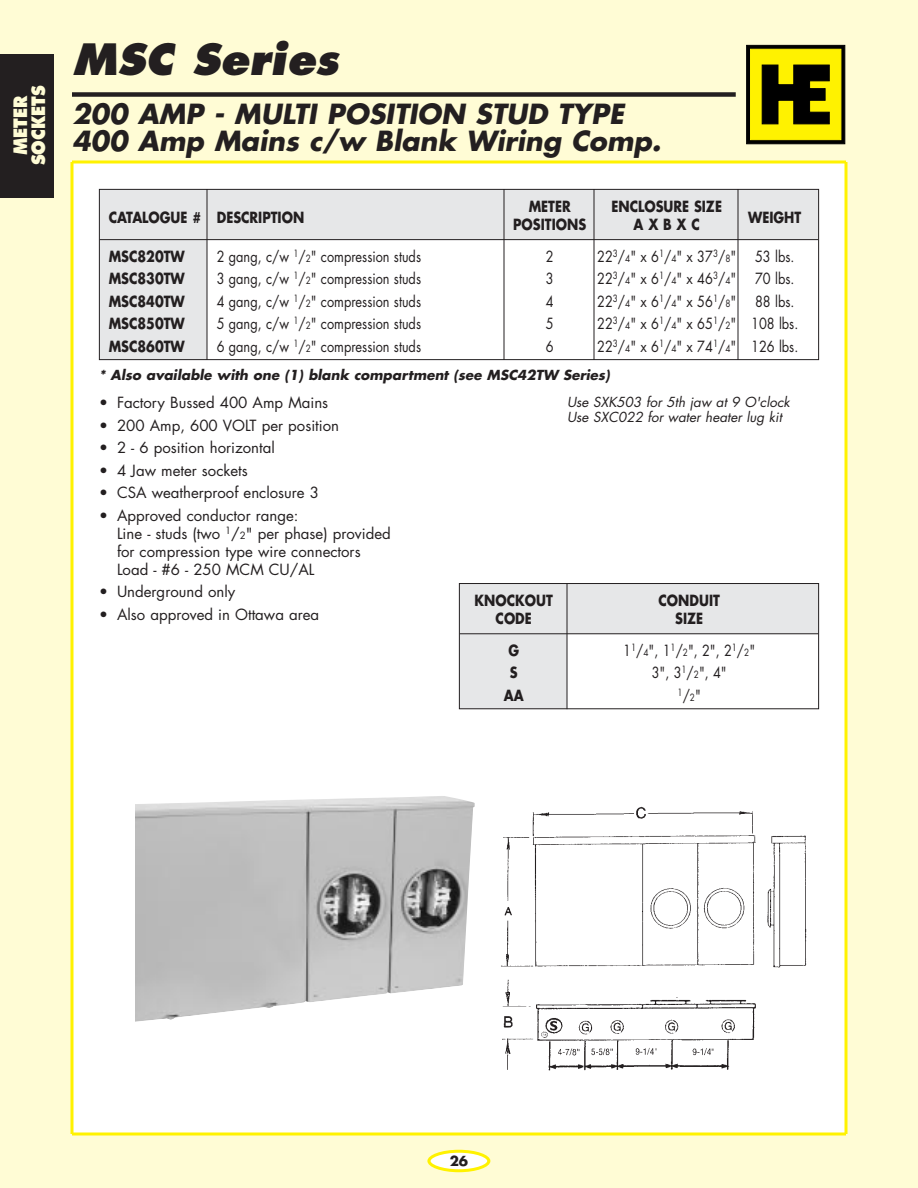
<style>
.page{position:relative;width:918px;height:1188px;background:#fff}
.page>*{position:absolute;margin:0;border:0;box-sizing:border-box;transform-origin:0 0}
.t1{font:italic 800 42px "Futura";color:#231f20}
.t2{font:italic 700 27px/27px "Futura";color:#231f20}
.t3{font:800 18px/18px "Futura";color:#fffcd5;text-align:center;scale:.9 1}
.t4{font:15px "Futura";color:#231f20;scale:.85 1}
.t5{font:15px/18px "Futura";color:#231f20}
.t6{font:700 15px "Futura";color:#231f20;scale:.85 1}
.t7{font:italic 700 13.5px "Futura";color:#231f20}
.t8{font:italic 13.5px/15px "Futura";color:#231f20}
.t9{font:700 13.5px "Futura";color:#231f20}
.t10{font:9.75px "Futura";color:#231f20;scale:.85 1}
.s1{font-size:9.75px}
.s2{font-size:15px}
</style>
<div class="page">
<div style="left:0;top:0;width:72px;height:1188px;background:#fffcd5"></div>
<div style="left:846px;top:0;width:72px;height:1188px;background:#fffcd5"></div>
<div style="left:0;top:0;width:918px;height:162px;background:#fffcd5"></div>
<div style="left:0;top:1134px;width:918px;height:54px;background:#fffcd5"></div>
<svg style="left:72px;top:160px;width:774px;height:4px;background:#fff43a"></svg>
<svg style="left:72px;top:1132px;width:774px;height:4px;background:#fff43a"></svg>
<svg style="left:70px;top:162px;width:4px;height:972px;background:#fff43a"></svg>
<svg style="left:844px;top:162px;width:4px;height:972px;background:#fff43a"></svg>
<svg style="left:427px;top:1150px;width:63px;height:22px"></svg>
<div style="left:0;top:54px;width:54px;height:143px;background:#231f20"></div>
<div style="left:72px;top:92px;width:664px;height:5px;background:#231f20"></div>
<div style="left:746px;top:45px;width:99px;height:99px;background:linear-gradient(to right,#000,#000);border:1px solid #000"></div>
<div style="left:750px;top:49px;width:91px;height:91px;background:#fff200;border:1px solid #fff200"></div>
<svg style="left:762px;top:65px;width:68px;height:59px"></svg>
<div style="left:99px;top:189px;width:720px;height:51px;background:#e6e7e8"></div>
<div style="left:99px;top:189px;width:108px;height:171px;background:#e6e7e8"></div>
<hr style="left:100px;top:239px;width:718px;height:1px;background:#231f20">
<div style="left:99px;top:189px;width:720px;height:171px;border:1px solid #231f20"></div>
<hr style="left:207px;top:189px;width:1px;height:171px;background:#231f20">
<hr style="left:738px;top:189px;width:1px;height:171px;background:#231f20">
<hr style="left:594px;top:189px;width:1px;height:171px;background:#231f20">
<hr style="left:504px;top:189px;width:1px;height:171px;background:#231f20">
<div style="left:459px;top:583px;width:360px;height:51px;background:#e6e7e8"></div>
<div style="left:459px;top:583px;width:108px;height:126px;background:#e6e7e8"></div>
<hr style="left:460px;top:633px;width:358px;height:1px;background:#231f20">
<div style="left:459px;top:583px;width:360px;height:126px;border:1px solid #231f20"></div>
<hr style="left:567px;top:583px;width:1px;height:126px;background:#231f20">
<img style="left:135px;top:796px;width:340px;height:226px">
<img style="left:501px;top:806px;width:306px;height:265px">
<p class="t3" style="left:13px;top:165px;width:90px;rotate:-90deg">METER<br>SOCKETS</p>
<h1 class="t1" style="left:72px;top:40px;width:268px">MSC Series</h1>
<h2 class="t2" style="left:72px;top:102px;width:591px">200 AMP - MULTI POSITION STUD TYPE<br>400 Amp Mains c/w Blank Wiring Comp.</h2>
<p class="t6" style="left:109px;top:210px;width:232px">CATALOGUE # DESCRIPTION</p>
<p class="t6" style="left:529px;top:200px;width:51px">METER</p>
<p class="t6" style="left:611px;top:200px;width:132px">ENCLOSURE SIZE</p>
<p class="t6" style="left:513px;top:218px;width:87px">POSITIONS</p>
<p class="t6" style="left:634px;top:218px;width:80px">A X B X C</p>
<p class="t6" style="left:748px;top:210px;width:64px">WEIGHT</p>
<p class="t6" style="left:109px;top:249px;width:91px">MSC820TW</p>
<p class="t4" style="left:217px;top:249px;width:242px">2 gang, c/w <sup>1</sup>/<span class="s1">2</span>" compression studs</p>
<p class="t4" style="left:546px;top:249px;width:11px">2</p>
<p class="t4" style="left:597px;top:249px;width:165px">22<sup>3</sup>/<span class="s1">4</span>" x 6<sup>1</sup>/<span class="s1">4</span>" x 37<sup>3</sup>/<span class="s1">8</span>"</p>
<p class="t4" style="left:755px;top:249px;width:48px">53 lbs.</p>
<p class="t6" style="left:109px;top:272px;width:91px">MSC830TW</p>
<p class="t4" style="left:217px;top:272px;width:242px">3 gang, c/w <sup>1</sup>/<span class="s1">2</span>" compression studs</p>
<p class="t4" style="left:546px;top:272px;width:11px">3</p>
<p class="t4" style="left:597px;top:272px;width:165px">22<sup>3</sup>/<span class="s1">4</span>" x 6<sup>1</sup>/<span class="s1">4</span>" x 46<sup>3</sup>/<span class="s1">4</span>"</p>
<p class="t4" style="left:755px;top:272px;width:48px">70 lbs.</p>
<p class="t6" style="left:109px;top:294px;width:91px">MSC840TW</p>
<p class="t4" style="left:217px;top:294px;width:242px">4 gang, c/w <sup>1</sup>/<span class="s1">2</span>" compression studs</p>
<p class="t4" style="left:546px;top:294px;width:11px">4</p>
<p class="t4" style="left:597px;top:294px;width:165px">22<sup>3</sup>/<span class="s1">4</span>" x 6<sup>1</sup>/<span class="s1">4</span>" x 56<sup>1</sup>/<span class="s1">8</span>"</p>
<p class="t4" style="left:755px;top:294px;width:48px">88 lbs.</p>
<p class="t6" style="left:109px;top:317px;width:91px">MSC850TW</p>
<p class="t4" style="left:217px;top:317px;width:242px">5 gang, c/w <sup>1</sup>/<span class="s1">2</span>" compression studs</p>
<p class="t4" style="left:546px;top:317px;width:11px">5</p>
<p class="t4" style="left:597px;top:317px;width:238px">22<sup>3</sup>/<span class="s1">4</span>" x 6<sup>1</sup>/<span class="s1">4</span>" x 65<sup>1</sup>/<span class="s1">2</span>" 108 lbs.</p>
<p class="t6" style="left:109px;top:339px;width:91px">MSC860TW</p>
<p class="t4" style="left:217px;top:339px;width:242px">6 gang, c/w <sup>1</sup>/<span class="s1">2</span>" compression studs</p>
<p class="t4" style="left:546px;top:339px;width:11px">6</p>
<p class="t4" style="left:597px;top:339px;width:238px">22<sup>3</sup>/<span class="s1">4</span>" x 6<sup>1</sup>/<span class="s1">4</span>" x 74<sup>1</sup>/<span class="s1">4</span>" 126 lbs.</p>
<p class="t7" style="left:99px;top:369px;width:512px">* Also available with one (1) blank compartment (see MSC42TW Series)</p>
<p class="t5" style="left:99px;top:395px;width:231px">• Factory Bussed 400 Amp Mains</p>
<p class="t5" style="left:99px;top:418px;width:242px">• 200 Amp, 600 VOLT per position</p>
<p class="t5" style="left:99px;top:440px;width:177px">• 2 - 6 position horizontal</p>
<p class="t5" style="left:99px;top:463px;width:150px">• 4 Jaw meter sockets</p>
<p class="t5" style="left:99px;top:485px;width:222px">• CSA weatherproof enclosure 3</p>
<p class="t5" style="left:117px;top:508px;width:275px;text-indent:-18px">• Approved conductor range:<br>Line - studs (two <sup>1</sup>/<span class="s1">2</span>" per phase) provided for compression type wire connectors<br>Load - #6 - 250 MCM CU/AL</p>
<p class="t5" style="left:99px;top:584px;width:138px">• Underground only</p>
<p class="t5" style="left:99px;top:607px;width:222px">• Also approved in Ottawa area</p>
<p class="t8" style="left:567px;top:396px;width:224px">Use SXK503 for 5th jaw at 9 O'clock<br>Use SXC022 for water heater lug kit</p>
<p class="t6" style="left:475px;top:594px;width:94px">KNOCKOUT</p>
<p class="t6" style="left:659px;top:594px;width:74px">CONDUIT</p>
<p class="t6" style="left:496px;top:612px;width:44px">CODE</p>
<p class="t6" style="left:675px;top:612px;width:34px">SIZE</p>
<p class="t6" style="left:508px;top:643px;width:14px">G</p>
<p class="t4" style="left:623px;top:643px;width:157px">1<sup>1</sup>/<span class="s1">4</span>", 1<sup>1</sup>/<span class="s1">2</span>", 2", 2<sup>1</sup>/<span class="s1">2</span>"</p>
<p class="t6" style="left:510px;top:666px;width:11px">S</p>
<p class="t4" style="left:652px;top:666px;width:90px">3", 3<sup>1</sup>/<span class="s1">2</span>", 4"</p>
<p class="t6" style="left:504px;top:688px;width:25px">AA</p>
<p class="t10" style="left:678px;top:690px;width:29px">1<span class="s2">/</span>2<span class="s2">"</span></p>
<p class="t9" style="left:450px;top:1155px;width:20px">26</p>
</div>
